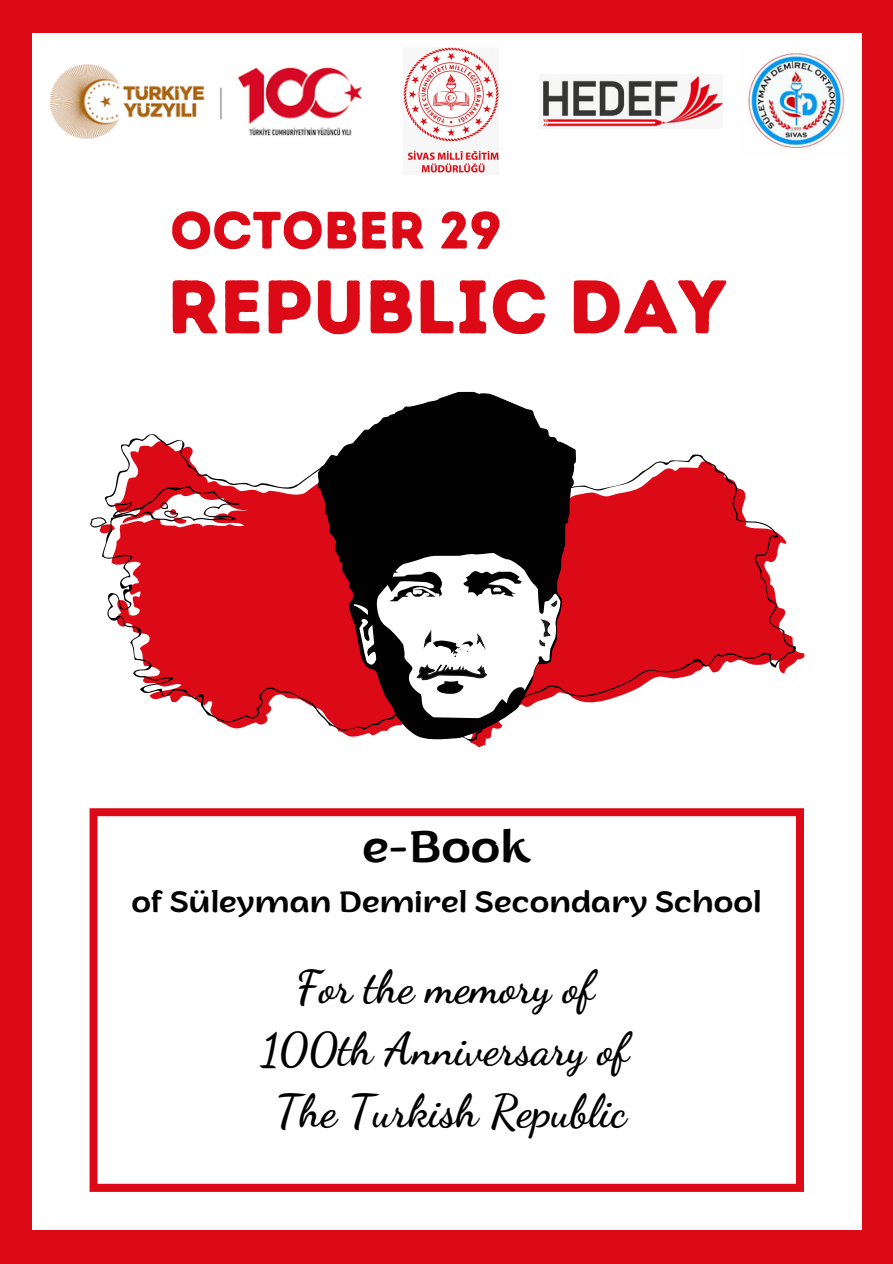
<style>
.page{position:relative;width:893px;height:1264px;background:#fff}
.page>*{position:absolute;margin:0;border:0;box-sizing:border-box;transform-origin:0 0}
.t1{font:75.6px "Intro Rust Base";color:#dc0a16}
.t2{font:52.5px "Intro Rust Base";color:#dc0a16}
.t3{font:45px "ZT Arturo";color:#000}
.t4{font:700 44.85px "Dancing Script";color:#000}
.t5{font:30px "ZT Arturo";color:#000}
</style>
<div class="page">
<div style="left:0;top:0;width:892px;height:1263px;background:#dc0a16"></div>
<div style="left:32px;top:33px;width:829px;height:1197px;background:#fff"></div>
<svg style="left:102px;top:434px;width:694px;height:309px;fill:#dc0a16"></svg>
<svg style="left:160px;top:502px;width:26px;height:24px"></svg>
<svg style="left:90px;top:515px;width:25px;height:21px"></svg>
<svg style="left:317px;top:392px;width:259px;height:350px"></svg>
<svg style="left:351px;top:552px;width:209px;height:166px"></svg>
<svg style="left:90px;top:808px;width:714px;height:383px"></svg>
<img style="left:748px;top:53px;width:97px;height:95px">
<img style="left:50px;top:65px;width:312px;height:73px">
<img style="left:539px;top:75px;width:183px;height:54px">
<img style="left:404px;top:47px;width:94px;height:128px">
<p class="t2" style="left:170px;top:199px;width:333px">OCTOBER 29</p>
<p class="t1" style="left:167px;top:261px;width:560px">REPUBLIC DAY</p>
<p class="t3" style="left:362px;top:829px;width:170px">e-Book</p>
<p class="t5" style="left:132px;top:889px;width:631px">of Süleyman Demirel Secondary School</p>
<p class="t4" style="left:296px;top:960px;width:300px">For the memory of</p>
<p class="t4" style="left:261px;top:1022px;width:369px">100th Anniversary of</p>
<p class="t4" style="left:275px;top:1084px;width:352px">The Turkish Republic</p>
</div>
